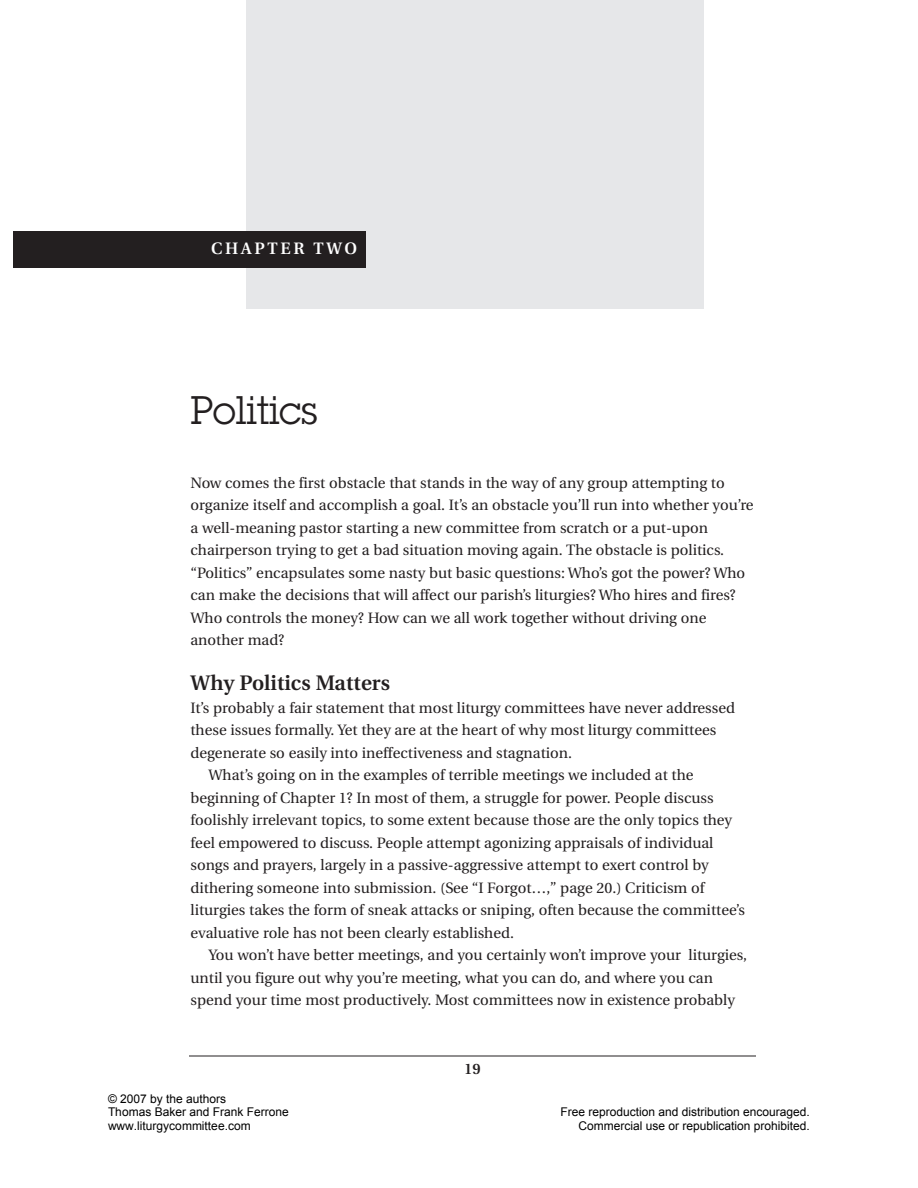
<style>
.page{position:relative;width:918px;height:1188px;background:#fff}
.page>*{position:absolute;margin:0;border:0;box-sizing:border-box;transform-origin:0 0}
.t1{font:39px "Lubalin Graph";color:#231f20}
.t2{font:600 21px "Utopia";color:#231f20}
.t3{font:600 16.5px "Utopia";letter-spacing:.165em;color:#fff}
.t4{font:15px/22.5px "Utopia";color:#231f20}
.t5{font:600 15px "Utopia";color:#231f20}
.t6{font:12px/13.6px "Arial";color:#000}
</style>
<div class="page">
<div style="left:246px;top:0;width:458px;height:309px;background:#e6e7e9"></div>
<div style="left:14px;top:231px;width:352px;height:37px;background:#231f20"></div>
<hr style="left:189px;top:1056px;width:567px;height:1px;background:#231f20">
<p class="t3" style="left:211px;top:242px;width:147px">CHAPTER TWO</p>
<h1 class="t1" style="left:190px;top:388px;width:129px">Politics</h1>
<p class="t4" style="left:190px;top:473px;width:565px">Now comes the first obstacle that stands in the way of any group attempting to organize itself and accomplish a goal. It’s an obstacle you’ll run into whether you’re a well-meaning pastor starting a new committee from scratch or a put-upon chairperson trying to get a bad situation moving again. The obstacle is politics. “Politics” encapsulates some nasty but basic questions: Who’s got the power? Who can make the decisions that will affect our parish’s liturgies? Who hires and fires?<br>Who controls the money? How can we all work together without driving one another mad?</p>
<h2 class="t2" style="left:190px;top:675px;width:201px">Why Politics Matters</h2>
<p class="t4" style="left:190px;top:698px;width:546px">It’s probably a fair statement that most liturgy committees have never addressed</p>
<p class="t4" style="left:190px;top:720px;width:527px">these issues formally. Yet they are at the heart of why most liturgy committees</p>
<p class="t4" style="left:190px;top:743px;width:383px">degenerate so easily into ineffectiveness and stagnation.</p>
<p class="t4" style="left:208px;top:765px;width:487px">What’s going on in the examples of terrible meetings we included at the</p>
<p class="t4" style="left:190px;top:788px;width:525px">beginning of Chapter 1? In most of them, a struggle for power. People discuss</p>
<p class="t4" style="left:191px;top:810px;width:543px">foolishly irrelevant topics, to some extent because those are the only topics they</p>
<p class="t4" style="left:191px;top:833px;width:524px">feel empowered to discuss. People attempt agonizing appraisals of individual</p>
<p class="t4" style="left:191px;top:855px;width:520px">songs and prayers, largely in a passive-aggressive attempt to exert control by</p>
<p class="t4" style="left:191px;top:878px;width:516px">dithering someone into submission. (See “I Forgot…,” page 20.) Criticism of</p>
<p class="t4" style="left:191px;top:900px;width:556px">liturgies takes the form of sneak attacks or sniping, often because the committee’s</p>
<p class="t4" style="left:191px;top:923px;width:325px">evaluative role has not been clearly established.</p>
<p class="t4" style="left:209px;top:945px;width:540px">You won’t have better meetings, and you certainly won’t improve your liturgies,</p>
<p class="t4" style="left:191px;top:968px;width:524px">until you figure out why you’re meeting, what you can do, and where you can</p>
<p class="t4" style="left:191px;top:990px;width:546px">spend your time most productively. Most committees now in existence probably</p>
<p class="t6" style="left:108px;top:1092px;width:182px">© 2007 by the authors<br>Thomas Baker and Frank Ferrone www.liturgycommittee.com</p>
<p class="t5" style="left:464px;top:1063px;width:18px">19</p>
<p class="t6" style="left:561px;top:1106px;width:251px;text-align:right">Free reproduction and distribution encouraged.<br>Commercial use or republication prohibited.</p>
</div>
